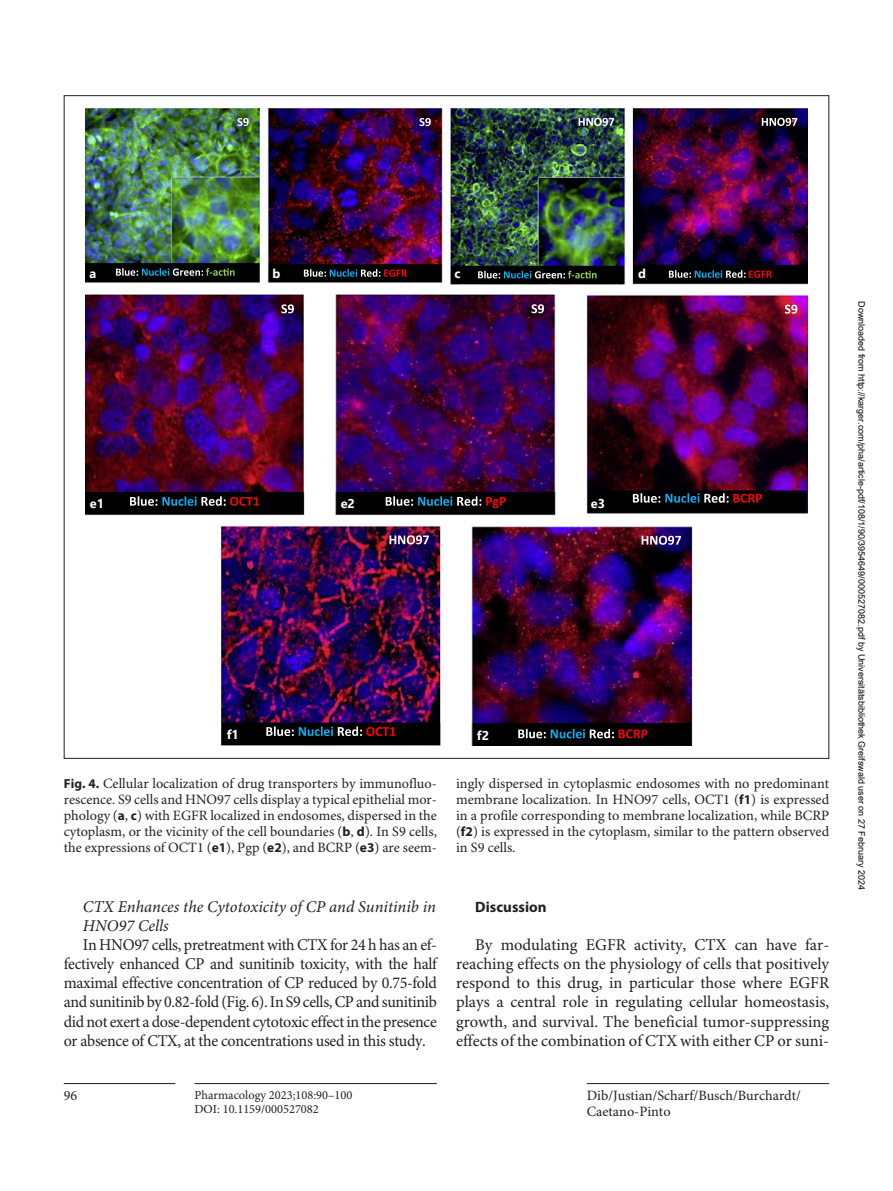
<style>
.page{position:relative;width:893px;height:1191px;background:#fff}
.page>*{position:absolute;margin:0;border:0;box-sizing:border-box;transform-origin:0 0}
.t1{font:16.5px/19px "Minion Pro";letter-spacing:-.01em;color:#231f20;text-align:justify}
.t2{font:italic 16.5px/19px "Minion Pro";color:#231f20}
.t3{font:700 15px "Myriad Pro";letter-spacing:.005em;color:#231f20}
.t4{font:14.25px/15.9px "Minion Pro";color:#231f20;text-align:justify}
.t5{font:700 12.75px "Segoe UI";color:#fff}
.t6{font:12.3px/14px "Minion Pro";color:#231f20}
.t7{font:9px "Arial";color:#000}
.s1{font-family:"Myriad Pro";font-weight:700;font-size:13.2px}
.s2{font-family:"Myriad Pro";font-weight:700;font-size:13.35px}
</style>
<div class="page">
<hr style="left:64px;top:1083px;width:111px;height:1px;background:#231f20">
<hr style="left:195px;top:1083px;width:242px;height:1px;background:#231f20">
<hr style="left:587px;top:1083px;width:242px;height:1px;background:#231f20">
<img style="left:85px;top:109px;width:723px;height:636px">
<svg style="left:266px;top:726px;width:129px;height:10px"></svg>
<svg style="left:389px;top:535px;width:40px;height:9px"></svg>
<svg style="left:386px;top:496px;width:120px;height:12px"></svg>
<svg style="left:531px;top:304px;width:13px;height:9px"></svg>
<svg style="left:130px;top:496px;width:129px;height:10px"></svg>
<svg style="left:281px;top:304px;width:13px;height:9px"></svg>
<svg style="left:478px;top:271px;width:119px;height:7px"></svg>
<svg style="left:579px;top:118px;width:35px;height:8px"></svg>
<svg style="left:669px;top:270px;width:103px;height:8px"></svg>
<svg style="left:762px;top:118px;width:35px;height:8px"></svg>
<svg style="left:304px;top:269px;width:103px;height:8px"></svg>
<svg style="left:419px;top:118px;width:12px;height:8px"></svg>
<svg style="left:116px;top:268px;width:119px;height:8px"></svg>
<svg style="left:237px;top:118px;width:12px;height:8px"></svg>
<svg style="left:785px;top:305px;width:12px;height:9px"></svg>
<svg style="left:633px;top:493px;width:129px;height:10px"></svg>
<svg style="left:642px;top:536px;width:39px;height:9px"></svg>
<svg style="left:518px;top:729px;width:129px;height:9px"></svg>
<p class="t5" style="left:90px;top:262px;width:8px">a</p>
<p class="t5" style="left:272px;top:262px;width:9px">b</p>
<p class="t5" style="left:455px;top:262px;width:8px">c</p>
<p class="t5" style="left:638px;top:262px;width:9px">d</p>
<p class="t5" style="left:90px;top:492px;width:16px">e1</p>
<p class="t5" style="left:341px;top:492px;width:16px">e2</p>
<p class="t5" style="left:591px;top:492px;width:16px">e3</p>
<p class="t5" style="left:227px;top:722px;width:14px">f1</p>
<p class="t5" style="left:477px;top:724px;width:14px">f2</p>
<p class="t4" style="left:64px;top:776px;width:375px"><span class="s1">Fig. 4.</span> Cellular localization of drug transporters by immunofluo&shy;rescence. S9 cells and HNO97 cells display a typical epithelial mor&shy;phology (<span class="s2">a</span>, <span class="s2">c</span>) with EGFR localized in endosomes, dispersed in the cytoplasm, or the vicinity of the cell boundaries (<span class="s2">b</span>, <span class="s2">d</span>). In S9 cells, the expressions of OCT1 (<span class="s2">e1</span>), Pgp (<span class="s2">e2</span>), and BCRP (<span class="s2">e3</span>) are seem-</p>
<p class="t4" style="left:456px;top:776px;width:375px">ingly dispersed in cytoplasmic endosomes with no predominant membrane localization. In HNO97 cells, OCT1 (<span class="s2">f1</span>) is expressed in a profile corresponding to membrane localization, while BCRP (<span class="s2">f2</span>) is expressed in the cytoplasm, similar to the pattern observed in S9 cells.</p>
<p class="t2" style="left:83px;top:897px;width:355px">CTX Enhances the Cytotoxicity of CP and Sunitinib in<br>HNO97 Cells</p>
<p class="t1" style="left:64px;top:936px;width:375px;text-indent:19px">In HNO97 cells, pretreatment with CTX for 24 h has an ef&shy;fectively enhanced CP and sunitinib toxicity, with the half maximal effective concentration of CP reduced by 0.75-fold and sunitinib by 0.82-fold (Fig. 6). In S9 cells, CP and sunitinib did not exert a dose-dependent cytotoxic effect in the presence or absence of CTX, at the concentrations used in this study.</p>
<p class="t4" style="left:64px;top:1088px;width:15px">96</p>
<p class="t6" style="left:195px;top:1088px;width:159px">Pharmacology 2023;108:90–100<br>DOI: 10.1159/000527082</p>
<p class="t3" style="left:475px;top:898px;width:73px">Discussion</p>
<p class="t1" style="left:456px;top:936px;width:375px;text-indent:19px">By modulating EGFR activity, CTX can have far&shy;reaching effects on the physiology of cells that positively respond to this drug, in particular those where EGFR plays a central role in regulating cellular homeostasis, growth, and survival. The beneficial tumor-suppressing effects of the combination of CTX with either CP or suni-</p>
<p class="t4" style="left:587px;top:1088px;width:216px">Dib/Justian/Scharf/Busch/Burchardt/<br>Caetano-Pinto</p>
<p class="t7" style="left:865px;top:301px;width:589px;rotate:90deg">Downloaded from http://karger.com/pha/article-pdf/108/1/90/3954649/000527082.pdf by Universitätsbibliothek Greifswald user on 27 February 2024</p>
</div>
